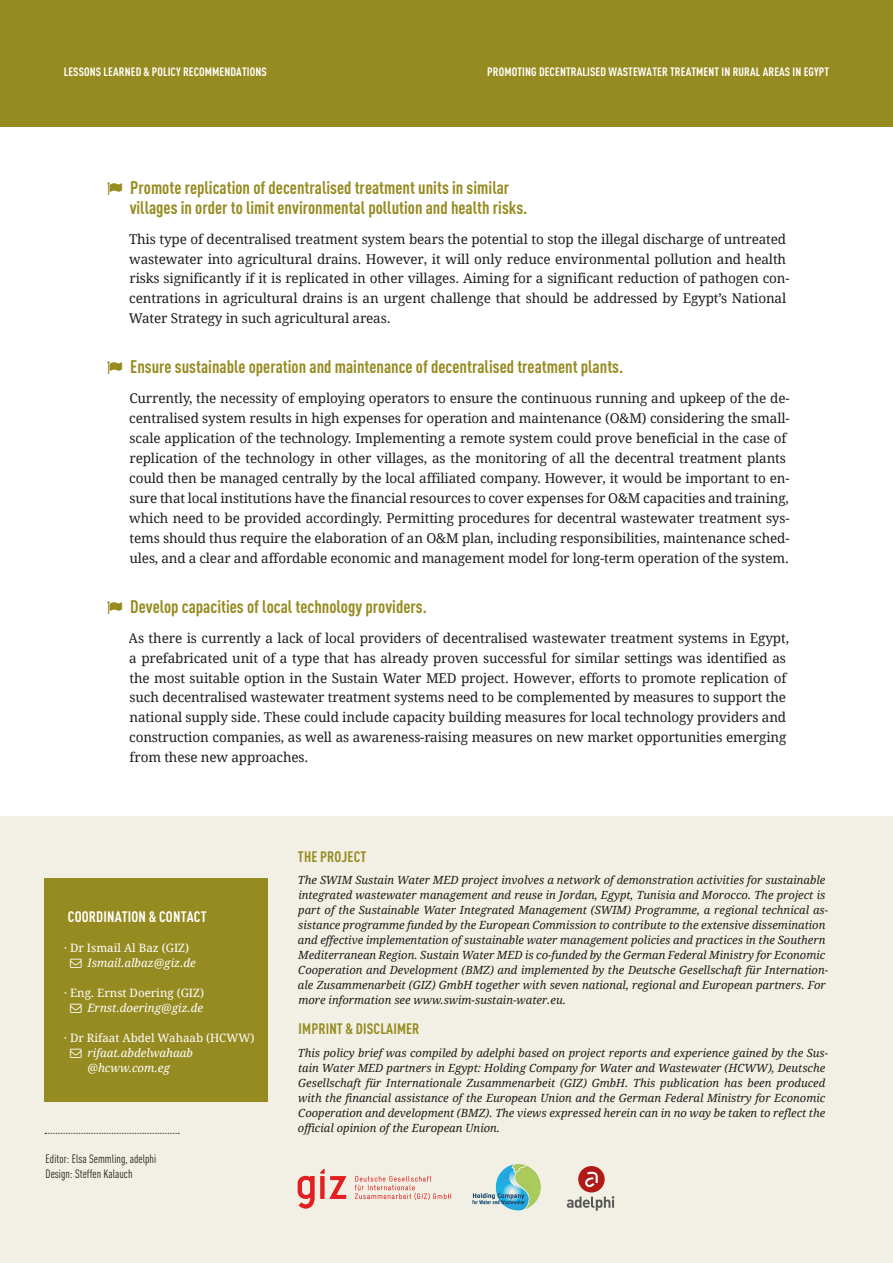
<style>
.page{position:relative;width:893px;height:1263px;background:#fff}
.page>*{position:absolute;margin:0;border:0;box-sizing:border-box;transform-origin:0 0}
.t1{font:700 condensed 18px/20px "DINOT";color:#968b21}
.t2{font:700 condensed 15px "DINOT";letter-spacing:.01em;color:#968b21}
.t3{font:700 condensed 15px "DINOT";letter-spacing:.01em;color:#fff}
.t4{font:13.5px/20px "Droid Serif";letter-spacing:-.01em;color:#1d1d1b}
.t5{font:700 condensed 12px "DINOT";letter-spacing:.01em;color:#fff}
.t6{font:condensed 12px/15px "DINOT";color:#1d1d1b}
.t7{font:italic 11.55px/15px "Droid Serif";color:#fff}
.t8{font:11.55px "Droid Serif";color:#fff}
.t9{font:italic 11.25px/15px "Droid Serif";color:#1d1d1b}
</style>
<div class="page">
<div style="left:0;top:816px;width:893px;height:447px;background:#f2f0e4"></div>
<div style="left:45px;top:878px;width:223px;height:223px;background:#968b21"></div>
<div style="left:0;top:0;width:893px;height:126px;background:#968b21"></div>
<div style="left:578px;top:1166px;width:27px;height:26px;background:#b21a18;border-radius:50%"></div>
<svg style="left:585px;top:1172px;width:13px;height:15px"></svg>
<svg style="left:567px;top:1196px;width:47px;height:15px"></svg>
<svg style="left:298px;top:1169px;width:48px;height:40px"></svg>
<svg style="left:355px;top:1176px;width:96px;height:24px"></svg>
<img style="left:472px;top:1164px;width:69px;height:46px">
<svg style="left:45px;top:1133px;width:134px;height:1px"></svg>
<p class="t5" style="left:64px;top:65px;width:205px">LESSONS LEARNED &amp; POLICY RECOMMENDATIONS</p>
<p class="t5" style="left:487px;top:65px;width:343px">PROMOTING DECENTRALISED WASTEWATER TREATMENT IN RURAL AREAS IN EGYPT</p>
<h1 class="t1" style="left:130px;top:177px;width:399px">Promote replication of decentralised treatment units in similar villages in order to limit environmental pollution and health risks.</h1>
<p class="t4" style="left:129px;top:229px;width:662px">This type of decentralised treatment system bears the potential to stop the illegal discharge of untreated wastewater into agricultural drains. However, it will only reduce environmental pollution and health risks significantly if it is replicated in other villages. Aiming for a significant reduction of pathogen con&shy;centrations in agricultural drains is an urgent challenge that should be addressed by Egypt’s National Water Strategy in such agricultural areas.</p>
<h1 class="t1" style="left:130px;top:357px;width:495px">Ensure sustainable operation and maintenance of decentralised treatment plants.</h1>
<p class="t4" style="left:129px;top:388px;width:662px">Currently, the necessity of employing operators to ensure the continuous running and upkeep of the de&shy;centralised system results in high expenses for operation and maintenance (O&amp;M) considering the small&shy;scale application of the technology. Implementing a remote system could prove beneficial in the case of replication of the technology in other villages, as the monitoring of all the decentral treatment plants could then be managed centrally by the local affiliated company. However, it would be important to en&shy;sure that local institutions have the financial resources to cover expenses for O&amp;M capacities and training, which need to be provided accordingly. Permitting procedures for decentral wastewater treatment sys&shy;tems should thus require the elaboration of an O&amp;M plan, including responsibilities, maintenance sched&shy;ules, and a clear and affordable economic and management model for long-term operation of the system.</p>
<h1 class="t1" style="left:130px;top:596px;width:298px">Develop capacities of local technology providers.</h1>
<p class="t4" style="left:129px;top:628px;width:662px">As there is currently a lack of local providers of decentralised wastewater treatment systems in Egypt, a prefabricated unit of a type that has already proven successful for similar settings was identified as the most suitable option in the Sustain Water MED project. However, efforts to promote replication of such decentralised wastewater treatment systems need to be complemented by measures to support the national supply side. These could include capacity building measures for local technology providers and construction companies, as well as awareness-raising measures on new market opportunities emerging from these new approaches.</p>
<p class="t3" style="left:68px;top:907px;width:140px">COORDINATION &amp; CONTACT</p>
<p class="t8" style="left:64px;top:941px;width:127px">· Dr Ismail Al Baz (GIZ)</p>
<p class="t7" style="left:87px;top:955px;width:110px">Ismail.albaz@giz.de</p>
<p class="t8" style="left:64px;top:986px;width:142px">· Eng. Ernst Doering (GIZ)</p>
<p class="t7" style="left:87px;top:1000px;width:117px">Ernst.doering@giz.de</p>
<p class="t8" style="left:64px;top:1031px;width:192px">· Dr Rifaat Abdel Wahaab (HCWW)</p>
<p class="t7" style="left:87px;top:1045px;width:107px">rifaat.abdelwahaab @hcww.com.eg</p>
<p class="t6" style="left:46px;top:1151px;width:112px">Editor: Elsa Semmling, adelphi<br>Design: Steffen Kalauch</p>
<p class="t2" style="left:298px;top:847px;width:70px">THE PROJECT</p>
<p class="t9" style="left:298px;top:873px;width:532px">The SWIM Sustain Water MED project involves a network of demonstration activities for sustainable integrated wastewater management and reuse in Jordan, Egypt, Tunisia and Morocco. The project is part of the Sustainable Water Integrated Management (SWIM) Programme, a regional technical as&shy;sistance programme funded by the European Commission to contribute to the extensive dissemination and effective implementation of sustainable water management policies and practices in the Southern Mediterranean Region. Sustain Water MED is co-funded by the German Federal Ministry for Economic Cooperation and Development (BMZ) and implemented by the Deutsche Gesellschaft für Internation&shy;ale Zusammenarbeit (GIZ) GmbH together with seven national, regional and European partners. For more information see www.swim-sustain-water.eu.</p>
<p class="t2" style="left:299px;top:1020px;width:122px">IMPRINT &amp; DISCLAIMER</p>
<p class="t9" style="left:298px;top:1045px;width:532px">This policy brief was compiled by adelphi based on project reports and experience gained by the Sus&shy;tain Water MED partners in Egypt: Holding Company for Water and Wastewater (HCWW), Deutsche Gesellschaft für Internationale Zusammenarbeit (GIZ) GmbH. This publication has been produced with the financial assistance of the European Union and the German Federal Ministry for Economic Cooperation and development (BMZ). The views expressed herein can in no way be taken to reflect the official opinion of the European Union.</p>
</div>
